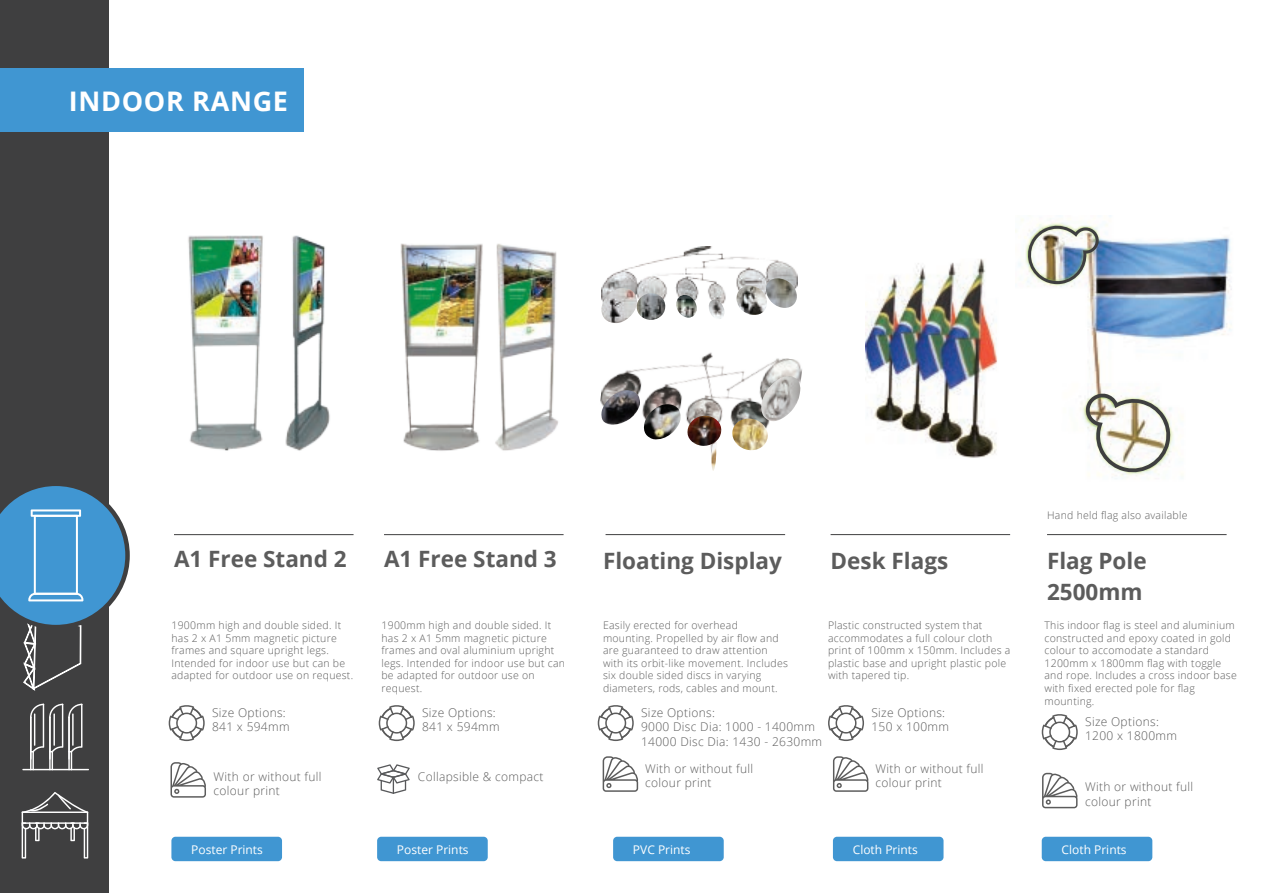
<style>
.page{position:relative;width:1263px;height:893px;background:#fff}
.page>*{position:absolute;margin:0;border:0;box-sizing:border-box;transform-origin:0 0}
.t1{font:700 27px "Open Sans";letter-spacing:.025em;color:#fff}
.t2{font:700 22.5px/31.5px "Open Sans";color:#5c5c5c}
.t3{font:300 12px/14.4px "Open Sans";letter-spacing:.025em;color:#5c5c5c}
.t4{font:12px "Open Sans";color:#fff}
.t5{font:300 10.5px/12.6px "Open Sans";letter-spacing:.025em;color:#5c5c5c}
</style>
<div class="page">
<div style="left:171px;top:837px;width:111px;height:24px;background:#4096d2;border-radius:4px"></div>
<div style="left:377px;top:837px;width:111px;height:24px;background:#4096d2;border-radius:4px"></div>
<div style="left:0;top:0;width:109px;height:893px;background:#3f3f40"></div>
<svg style="left:22px;top:792px;width:66px;height:66px"></svg>
<div style="left:0;top:68px;width:304px;height:63px;background:#4096d2"></div>
<svg style="left:0;top:486px;width:130px;height:284px"></svg>
<hr style="left:605px;top:534px;width:180px;height:1px;background:#3f3f40">
<hr style="left:830px;top:534px;width:180px;height:1px;background:#3f3f40">
<hr style="left:1047px;top:534px;width:179px;height:1px;background:#3f3f40">
<svg style="left:1042px;top:714px;width:36px;height:36px"></svg>
<svg style="left:603px;top:756px;width:35px;height:36px"></svg>
<svg style="left:598px;top:705px;width:36px;height:36px"></svg>
<svg style="left:833px;top:756px;width:35px;height:36px"></svg>
<svg style="left:828px;top:705px;width:36px;height:36px"></svg>
<svg style="left:1042px;top:773px;width:35px;height:35px"></svg>
<div style="left:613px;top:837px;width:111px;height:24px;background:#4096d2;border-radius:4px"></div>
<div style="left:833px;top:837px;width:110px;height:24px;background:#4096d2;border-radius:4px"></div>
<div style="left:1042px;top:837px;width:110px;height:24px;background:#4096d2;border-radius:4px"></div>
<hr style="left:174px;top:534px;width:180px;height:1px;background:#3f3f40">
<svg style="left:169px;top:705px;width:36px;height:36px"></svg>
<hr style="left:384px;top:534px;width:180px;height:1px;background:#3f3f40">
<svg style="left:377px;top:764px;width:33px;height:30px"></svg>
<svg style="left:379px;top:705px;width:36px;height:36px"></svg>
<img style="left:188px;top:235px;width:142px;height:216px">
<img style="left:400px;top:243px;width:158px;height:208px">
<svg style="left:170px;top:762px;width:36px;height:36px"></svg>
<img style="left:601px;top:247px;width:196px;height:60px">
<img style="left:601px;top:288px;width:37px;height:35px">
<img style="left:637px;top:293px;width:28px;height:27px">
<img style="left:676px;top:295px;width:21px;height:23px">
<img style="left:707px;top:300px;width:18px;height:19px">
<img style="left:736px;top:286px;width:30px;height:29px">
<img style="left:766px;top:278px;width:31px;height:30px">
<img style="left:600px;top:352px;width:202px;height:97px">
<img style="left:601px;top:390px;width:39px;height:35px">
<img style="left:642px;top:404px;width:39px;height:37px">
<img style="left:686px;top:416px;width:36px;height:31px">
<img style="left:711px;top:442px;width:6px;height:29px">
<img style="left:731px;top:419px;width:38px;height:32px">
<img style="left:756px;top:376px;width:45px;height:54px">
<img style="left:866px;top:258px;width:131px;height:200px">
<img style="left:1016px;top:215px;width:216px;height:264px">
<img style="left:1027px;top:222px;width:73px;height:62px">
<img style="left:1085px;top:392px;width:86px;height:81px">
<h1 class="t1" style="left:69px;top:82px;width:221px">INDOOR RANGE</h1>
<p class="t5" style="left:1047px;top:508px;width:142px">Hand held flag also available</p>
<h2 class="t2" style="left:174px;top:543px;width:174px">A1 Free Stand 2</h2>
<h2 class="t2" style="left:384px;top:543px;width:174px">A1 Free Stand 3</h2>
<h2 class="t2" style="left:603px;top:544px;width:180px">Floating Display</h2>
<h2 class="t2" style="left:830px;top:544px;width:119px">Desk Flags</h2>
<h2 class="t2" style="left:1047px;top:544px;width:101px">Flag Pole<br>2500mm</h2>
<p class="t5" style="left:171px;top:619px;width:183px">1900mm high and double sided. It has 2 x A1 5mm magnetic picture frames and square upright legs.<br>Intended for indoor use but can be adapted for outdoor use on request.</p>
<p class="t3" style="left:212px;top:705px;width:79px">Size Options:<br>841 x 594mm</p>
<p class="t5" style="left:381px;top:619px;width:185px">1900mm high and double sided. It has 2 x A1 5mm magnetic picture frames and oval aluminium upright legs. Intended for indoor use but can be adapted for outdoor use on request.</p>
<p class="t3" style="left:422px;top:705px;width:79px">Size Options:<br>841 x 594mm</p>
<p class="t5" style="left:603px;top:619px;width:186px">Easily erected for overhead mounting. Propelled by air flow and are guaranteed to draw attention with its orbit-like movement. Includes six double sided discs in varying diameters, rods, cables and mount.</p>
<p class="t5" style="left:828px;top:619px;width:184px">Plastic constructed system that accommodates a full colour cloth print of 100mm x 150mm. Includes a plastic base and upright plastic pole with tapered tip.</p>
<p class="t5" style="left:1044px;top:619px;width:194px">This indoor flag is steel and aluminium constructed and epoxy coated in gold colour to accomodate a standard<br>1200mm x 1800mm flag with toggle and rope. Includes a cross indoor base with fixed erected pole for flag mounting.</p>
<p class="t3" style="left:641px;top:705px;width:183px">Size Options:<br>9000 Disc Dia: 1000 - 1400mm<br>14000 Disc Dia: 1430 - 2630mm</p>
<p class="t3" style="left:871px;top:705px;width:79px">Size Options:<br>150 x 100mm</p>
<p class="t3" style="left:1085px;top:714px;width:93px">Size Options:<br>1200 x 1800mm</p>
<p class="t3" style="left:214px;top:769px;width:109px">With or without full colour print</p>
<p class="t3" style="left:418px;top:769px;width:127px">Collapsible &amp; compact</p>
<p class="t3" style="left:645px;top:761px;width:110px">With or without full colour print</p>
<p class="t3" style="left:876px;top:761px;width:109px">With or without full colour print</p>
<p class="t3" style="left:1085px;top:779px;width:109px">With or without full colour print</p>
<p class="t4" style="left:191px;top:841px;width:73px">Poster Prints</p>
<p class="t4" style="left:397px;top:841px;width:73px">Poster Prints</p>
<p class="t4" style="left:633px;top:841px;width:59px">PVC Prints</p>
<p class="t4" style="left:853px;top:841px;width:67px">Cloth Prints</p>
<p class="t4" style="left:1061px;top:841px;width:67px">Cloth Prints</p>
</div>
